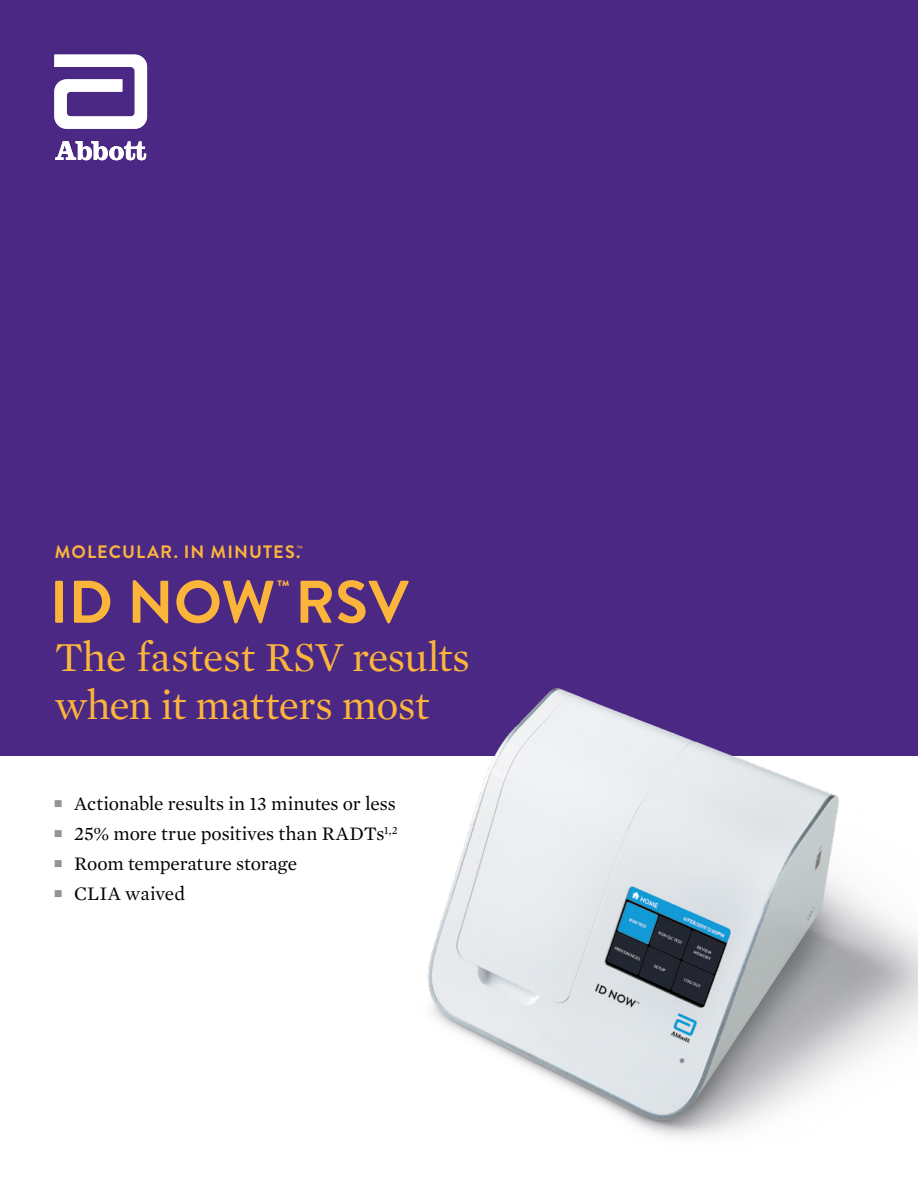
<style>
.page{position:relative;width:918px;height:1188px;background:#fff}
.page>*{position:absolute;margin:0;border:0;box-sizing:border-box;transform-origin:0 0}
.t1{font:700 60px "Brandon Grotesque";letter-spacing:.005em;color:#fcb53b}
.t2{font:42px/48px "Mercury Text G1";letter-spacing:-.01em;color:#fcb53b}
.t3{font:19.5px "Mercury Text G1";letter-spacing:-.005em;color:#000}
.t4{font:700 18px "Brandon Grotesque";letter-spacing:.06em;color:#fcb53b}
.s1{color:#939598}
</style>
<div class="page">
<div style="left:0;top:0;width:918px;height:756px;background:#4b2884"></div>
<svg style="left:54px;top:55px;width:93px;height:74px"></svg>
<svg style="left:55px;top:141px;width:91px;height:19px"></svg>
<img style="left:427px;top:687px;width:491px;height:451px">
<p class="t4" style="left:55px;top:539px;width:250px">MOLECULAR. IN MINUTES.<sup>™</sup></p>
<h1 class="t1" style="left:50px;top:560px;width:360px">ID NOW RSV</h1>
<p class="t4" style="left:277px;top:575px;width:14px">™</p>
<h2 class="t2" style="left:55px;top:631px;width:417px">The fastest RSV results when it matters most</h2>
<p class="t3" style="left:54px;top:790px;width:343px"><span class="s1">■</span> Actionable results in 13 minutes or less</p>
<p class="t3" style="left:54px;top:820px;width:345px"><span class="s1">■</span> 25% more true positives than RADTs<sup>1,2</sup></p>
<p class="t3" style="left:54px;top:850px;width:245px"><span class="s1">■</span> Room temperature storage</p>
<p class="t3" style="left:54px;top:880px;width:133px"><span class="s1">■</span> CLIA waived</p>
</div>
